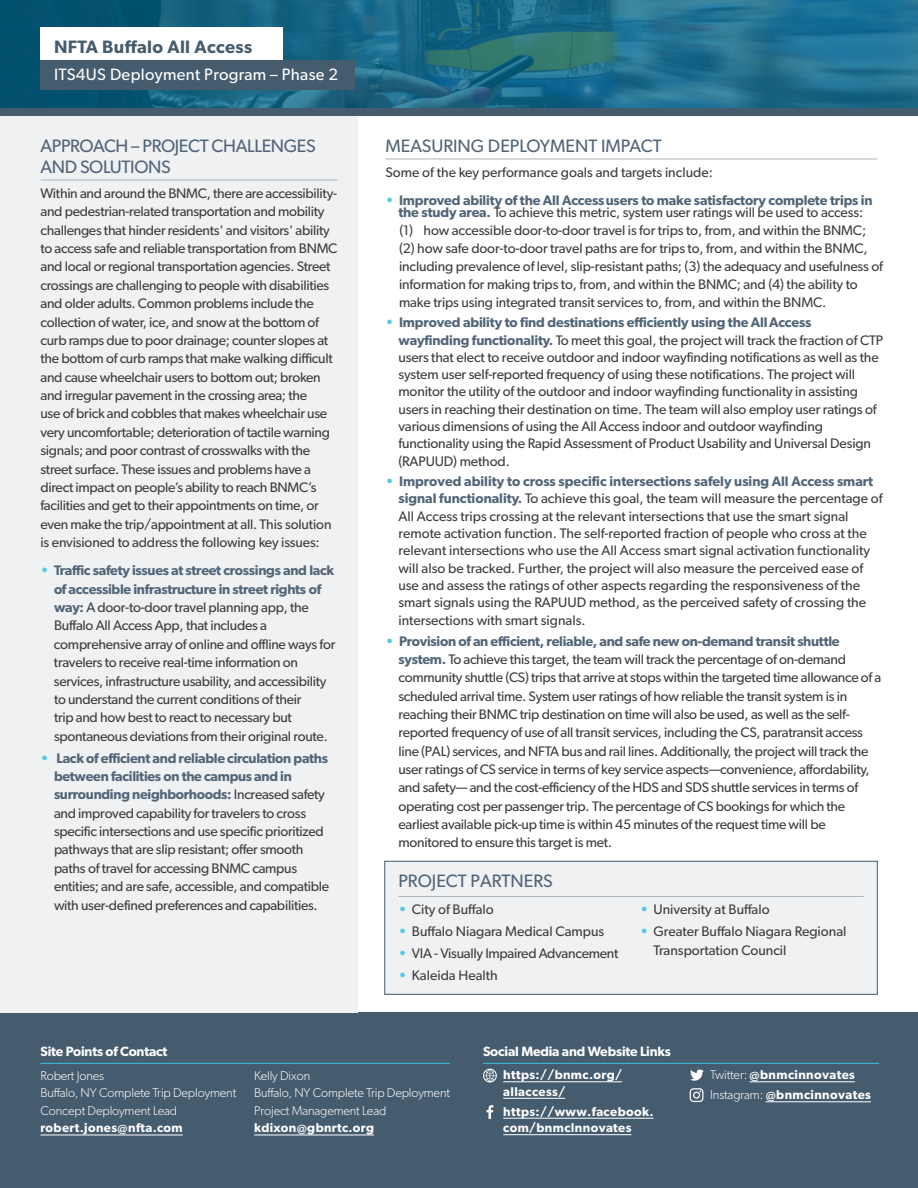
<style>
.page{position:relative;width:918px;height:1188px;background:#fff}
.page>*{position:absolute;margin:0;border:0;box-sizing:border-box;transform-origin:0 0}
.t1{font:18px "Gibson";color:#526578}
.t2{font:18px/21px "Gibson";letter-spacing:-.02em;color:#526578}
.t3{font:600 18px "Gibson";letter-spacing:.02em;color:#455b6e}
.t4{font:16.5px "Gibson";letter-spacing:.02em;color:#fff}
.t5{font:13.8px/18.3px "Gibson";letter-spacing:-.02em;color:#3e3e3f}
.t6{font:13.8px/17.4px "Gibson";color:#3e3e3f}
.t7{font:600 13.8px/11.7px "Gibson";letter-spacing:-.01em;color:#526578;text-align:center}
.t8{font:600 13.5px "Gibson";letter-spacing:-.01em;color:#fff}
.t9{font:600 12.75px/16.5px "Gibson";letter-spacing:.03em;color:#fff}
.t10{font:300 12.75px/17.2px "Gibson";letter-spacing:-.01em;color:#fff}
.s1{font-weight:600;color:#58c7e4}
.s2{font-weight:600;color:#526578}
.s3{color:#58c7e4}
.s4{font-weight:400;color:#3e3e3f}
.s5{font-weight:300}
</style>
<div class="page">
<div style="left:0;top:108px;width:918px;height:8px;background:#455b6e"></div>
<div style="left:0;top:1012px;width:918px;height:176px;background:#455b6e"></div>
<div style="left:0;top:116px;width:357px;height:896px;background:#eff1f3"></div>
<svg style="left:690px;top:1069px;width:14px;height:12px"></svg>
<svg style="left:486px;top:1105px;width:7px;height:14px"></svg>
<svg style="left:483px;top:1069px;width:14px;height:14px"></svg>
<svg style="left:690px;top:1088px;width:14px;height:14px"></svg>
<svg style="left:0;top:0;width:918px;height:108px;background:#1c6987"></svg>
<div style="left:40px;top:27px;width:244px;height:33px;background:#fff"></div>
<div style="left:40px;top:60px;width:315px;height:30px;background:#455b6e"></div>
<hr style="left:40px;top:1063px;width:410px;height:1px;background:#35c2e0">
<hr style="left:40px;top:1135px;width:143px;height:1px;background:#fff">
<hr style="left:254px;top:1135px;width:120px;height:1px;background:#fff">
<hr style="left:483px;top:1063px;width:396px;height:1px;background:#35c2e0">
<hr style="left:40px;top:180px;width:298px;height:1px;background:#abb2bd">
<hr style="left:386px;top:159px;width:492px;height:1px;background:#abb2bd">
<div style="left:385px;top:861px;width:492px;height:133px;background:#eff1f3"></div>
<hr style="left:398px;top:896px;width:466px;height:1px;background:#abb2bd">
<div style="left:385px;top:861px;width:493px;height:133px;border:1px solid #455b6e"></div>
<hr style="left:750px;top:1081px;width:105px;height:1px;background:#fff">
<hr style="left:766px;top:1101px;width:105px;height:1px;background:#fff">
<hr style="left:503px;top:1081px;width:119px;height:1px;background:#fff">
<hr style="left:503px;top:1098px;width:62px;height:1px;background:#fff">
<hr style="left:503px;top:1118px;width:151px;height:1px;background:#fff">
<hr style="left:503px;top:1134px;width:129px;height:1px;background:#fff">
<h1 class="t3" style="left:54px;top:36px;width:200px">NFTA Buffalo All Access</h1>
<p class="t4" style="left:54px;top:65px;width:286px">ITS4US Deployment Program – Phase 2</p>
<h2 class="t2" style="left:40px;top:135px;width:277px">APPROACH – PROJECT CHALLENGES<br>AND SOLUTIONS</h2>
<p class="t5" style="left:40px;top:184px;width:298px">Within and around the BNMC, there are accessibility&shy;and pedestrian-related transportation and mobility challenges that hinder residents' and visitors' ability to access safe and reliable transportation from BNMC and local or regional transportation agencies. Street crossings are challenging to people with disabilities and older adults. Common problems include the collection of water, ice, and snow at the bottom of curb ramps due to poor drainage; counter slopes at the bottom of curb ramps that make walking difficult and cause wheelchair users to bottom out; broken and irregular pavement in the crossing area; the<br>use of brick and cobbles that makes wheelchair use very uncomfortable; deterioration of tactile warning signals; and poor contrast of crosswalks with the street surface. These issues and problems have a direct impact on people’s ability to reach BNMC’s facilities and get to their appointments on time, or even make the trip/appointment at all. This solution is envisioned to address the following key issues:</p>
<p class="t5" style="left:54px;top:561px;width:283px;text-indent:-13px"><span class="s1">•</span> <span class="s2">Traffic safety issues at street crossings and lack of accessible infrastructure in street rights of way:</span> A door-to-door travel planning app, the Buffalo All Access App, that includes a comprehensive array of online and offline ways for travelers to receive real-time information on services, infrastructure usability, and accessibility to understand the current conditions of their<br>trip and how best to react to necessary but spontaneous deviations from their original route.</p>
<p class="t5" style="left:54px;top:749px;width:277px;text-indent:-14px"><span class="s1">•</span> <span class="s2">Lack of efficient and reliable circulation paths between facilities on the campus and in surrounding neighborhoods:</span> Increased safety and improved capability for travelers to cross specific intersections and use specific prioritized pathways that are slip resistant; offer smooth paths of travel for accessing BNMC campus entities; and are safe, accessible, and compatible with user-defined preferences and capabilities.</p>
<h2 class="t1" style="left:386px;top:135px;width:278px">MEASURING DEPLOYMENT IMPACT</h2>
<p class="t6" style="left:386px;top:163px;width:329px">Some of the key performance goals and targets include:</p>
<p class="t7" style="left:386px;top:194px;width:489px"><span class="s3">•</span> Improved ability of the All Access users to make satisfactory complete trips in the study area. <span class="s4">To achieve this metric, system user ratings will be used to access:</span></p>
<p class="t5" style="left:399px;top:221px;width:468px">(1) how accessible door-to-door travel is for trips to, from, and within the BNMC;</p>
<p class="t5" style="left:399px;top:239px;width:486px">(2) how safe door-to-door travel paths are for trips to, from, and within the BNMC, including prevalence of level, slip-resistant paths; (3) the adequacy and usefulness of</p>
<p class="t5" style="left:399px;top:275px;width:460px">information for making trips to, from, and within the BNMC; and (4) the ability to make trips using integrated transit services to, from, and within the BNMC.</p>
<p class="t5" style="left:398px;top:313px;width:486px;line-height:17.4px;text-indent:-13px"><span class="s1">•</span> <span class="s2">Improved ability to find destinations efficiently using the AllAccess wayfinding functionality.</span> To meet this goal, the project will track the fraction of CTP users that elect to receive outdoor and indoor wayfinding notifications as well as the system user self-reported frequency of using these notifications. The project will monitor the utility of the outdoor and indoor wayfinding functionality in assisting users in reaching their destination on time. The team will also employ user ratings of various dimensions of using the All Access indoor and outdoor wayfinding functionality using the Rapid Assessment of Product Usability and Universal Design (RAPUUD) method.</p>
<p class="t6" style="left:398px;top:472px;width:486px;text-indent:-13px"><span class="s1">•</span> <span class="s2">Improved ability to cross specific intersections safely using All Access smart signal functionality.</span> To achieve this goal, the team will measure the percentage of All Access trips crossing at the relevant intersections that use the smart signal remote activation function. The self-reported fraction of people who cross at the relevant intersections who use the All Access smart signal activation functionality will also be tracked. Further, the project will also measure the perceived ease of use and assess the ratings of other aspects regarding the responsiveness of the smart signals using the RAPUUD method, as the perceived safety of crossing the intersections with smart signals.</p>
<p class="t5" style="left:398px;top:632px;width:485px;text-indent:-13px"><span class="s1">•</span> <span class="s2">Provision of an efficient, reliable, and safe new on-demand transit shuttle system.</span> To achieve this target, the team will track the percentage of on-demand community shuttle (CS) trips that arrive at stops within the targeted time allowance of a scheduled arrival time. System user ratings of how reliable the transit system is in reaching their BNMC trip destination on time will also be used, as well as the self&shy;reported frequency of use of all transit services, including the CS, paratransit access line (PAL) services, and NFTA bus and rail lines. Additionally, the project will track the user ratings of CS service in terms of key service aspects—convenience, affordability, and safety— and the cost-efficiency of the HDS and SDS shuttle services in terms of operating cost per passenger trip. The percentage of CS bookings for which the earliest available pick-up time is within 45 minutes of the request time will be monitored to ensure this target is met.</p>
<h2 class="t1" style="left:398px;top:870px;width:156px">PROJECT PARTNERS</h2>
<p class="t6" style="left:398px;top:901px;width:97px"><span class="s1">•</span> City of Buffalo</p>
<p class="t6" style="left:398px;top:923px;width:207px"><span class="s1">•</span> Buffalo Niagara Medical Campus</p>
<p class="t5" style="left:398px;top:944px;width:222px"><span class="s1">•</span> VIA - Visually Impaired Advancement</p>
<p class="t6" style="left:398px;top:966px;width:101px"><span class="s1">•</span> Kaleida Health</p>
<p class="t6" style="left:640px;top:901px;width:131px"><span class="s1">•</span> University at Buffalo</p>
<p class="t6" style="left:654px;top:922px;width:194px;line-height:18.3px;text-indent:-14px"><span class="s1">•</span> Greater Buffalo Niagara Regional<br>Transportation Council</p>
<h2 class="t8" style="left:40px;top:1044px;width:128px">Site Points of Contact</h2>
<p class="t10" style="left:40px;top:1067px;width:197px">Robert Jones<br>Buffalo, NY Complete Trip Deployment<br>Concept Deployment Lead</p>
<p class="t9" style="left:40px;top:1119px;width:144px">robert.jones@nfta.com</p>
<p class="t10" style="left:254px;top:1067px;width:197px">Kelly Dixon<br>Buffalo, NY Complete Trip Deployment<br>Project Management Lead</p>
<p class="t9" style="left:254px;top:1119px;width:121px">kdixon@gbnrtc.org</p>
<h2 class="t8" style="left:483px;top:1044px;width:189px">Social Media and Website Links</h2>
<p class="t9" style="left:503px;top:1067px;width:120px">https://bnmc.org/ allaccess/</p>
<p class="t9" style="left:503px;top:1103px;width:152px">https://www.facebook. com/bnmcInnovates</p>
<p class="t9" style="left:710px;top:1067px;width:146px"><span class="s5">Twitter:</span> @bnmcinnovates</p>
<p class="t9" style="left:710px;top:1087px;width:162px"><span class="s5">Instagram:</span> @bnmcinnovates</p>
</div>
